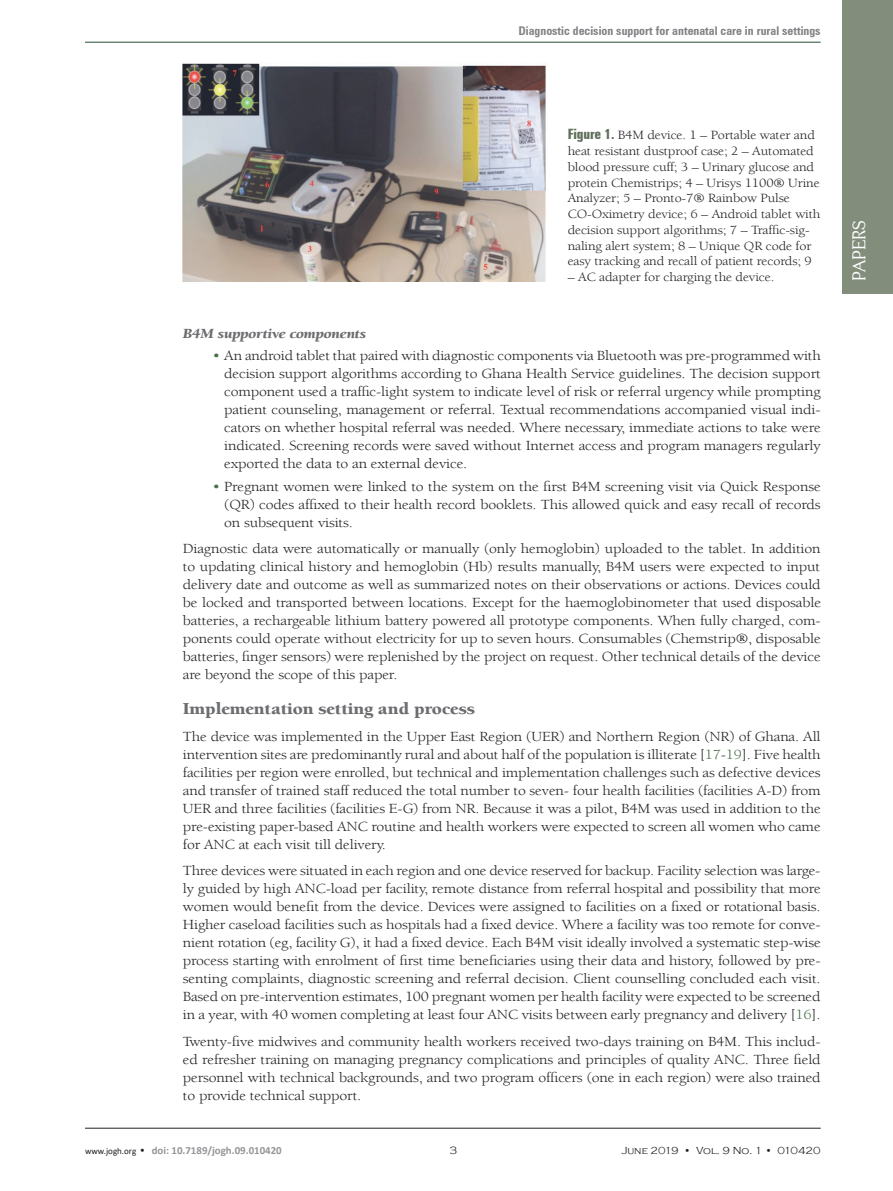
<style>
.page{position:relative;width:893px;height:1191px;background:#fff}
.page>*{position:absolute;margin:0;border:0;box-sizing:border-box;transform-origin:0 0}
.t1{font:18px "Centabel";color:#fff}
.t2{font:900 17.1px "Berkeley Std";letter-spacing:-.01em;color:#6c6d70;scale:1.11 1}
.t3{font:14.25px/18px "Berkeley Std";letter-spacing:-.01em;color:#231f20;text-align:justify;scale:1.11 1}
.t4{font:italic 900 14.25px "Berkeley Std";letter-spacing:-.01em;color:#6c6d70;scale:1.11 1}
.t5{font:12.9px/15.8px "Berkeley Std";letter-spacing:-.01em;color:#231f20;scale:1.11 1}
.t6{font:700 condensed 12px "Zurich BT";color:#808285}
.t7{font:700 10.95px "Calibri";color:#939598}
.t8{font:300 10.95px "Copperplate Gothic";color:#231f20}
.t9{font:300 10.5px "Copperplate Gothic";letter-spacing:-.005em;color:#231f20}
.s1{font-family:"Zurich BT";font-weight:700;font-stretch:extra-condensed;font-size:14.25px;color:#5f6f5b}
.s2{color:#477045}
.s3{font-weight:400;font-size:9px;color:#231f20}
.s4{font-family:"Copperplate Gothic";font-weight:300;color:#231f20}
</style>
<div class="page">
<hr style="left:85px;top:1128px;width:736px;height:1px;background:#231f20">
<hr style="left:85px;top:42px;width:736px;height:1px;background:#244d32">
<div style="left:842px;top:0;width:51px;height:293px;background:#838d7c"></div>
<img style="left:183px;top:63px;width:363px;height:218px">
<p class="t6" style="left:519px;top:23px;width:304px">Diagnostic decision support for antenatal care in rural settings</p>
<p class="t5" style="left:568px;top:128px;width:229px"><span class="s1">Figure 1.</span> B4M device. 1 – Portable water and heat resistant dustproof case; 2 – Automated blood pressure cuff; 3 – Urinary glucose and protein Chemistrips; 4 – Urisys 1100® Urine Analyzer; 5 – Pronto-7® Rainbow Pulse CO-Oximetry device; 6 – Android tablet with decision support algorithms; 7 – Traffic-sig&shy;naling alert system; 8 – Unique QR code for easy tracking and recall of patient records; 9</p>
<p class="t5" style="left:568px;top:269px;width:188px">– AC adapter for charging the device.</p>
<p class="t4" style="left:183px;top:326px;width:167px">B4M supportive components</p>
<p class="t3" style="left:224px;top:347px;width:539px;text-indent:-12px"><span class="s2">•</span> An android tablet that paired with diagnostic components via Bluetooth was pre-programmed with decision support algorithms according to Ghana Health Service guidelines. The decision support component used a traffic-light system to indicate level of risk or referral urgency while prompting patient counseling, management or referral. Textual recommendations accompanied visual indi&shy;cators on whether hospital referral was needed. Where necessary, immediate actions to take were indicated. Screening records were saved without Internet access and program managers regularly exported the data to an external device.</p>
<p class="t3" style="left:224px;top:477px;width:539px;text-indent:-12px"><span class="s2">•</span> Pregnant women were linked to the system on the first B4M screening visit via Quick Response (QR) codes affixed to their health record booklets. This allowed quick and easy recall of records on subsequent visits.</p>
<p class="t3" style="left:183px;top:540px;width:576px">Diagnostic data were automatically or manually (only hemoglobin) uploaded to the tablet. In addition to updating clinical history and hemoglobin (Hb) results manually, B4M users were expected to input delivery date and outcome as well as summarized notes on their observations or actions. Devices could be locked and transported between locations. Except for the haemoglobinometer that used disposable batteries, a rechargeable lithium battery powered all prototype components. When fully charged, com&shy;ponents could operate without electricity for up to seven hours. Consumables (Chemstrip®, disposable batteries, finger sensors) were replenished by the project on request. Other technical details of the device are beyond the scope of this paper.</p>
<p class="t2" style="left:183px;top:700px;width:265px">Implementation setting and process</p>
<p class="t3" style="left:183px;top:727px;width:576px">The device was implemented in the Upper East Region (UER) and Northern Region (NR) of Ghana. All intervention sites are predominantly rural and about half of the population is illiterate [<span class="s2">17</span>-<span class="s2">19</span>]. Five health facilities per region were enrolled, but technical and implementation challenges such as defective devices and transfer of trained staff reduced the total number to seven- four health facilities (facilities A-D) from UER and three facilities (facilities E-G) from NR. Because it was a pilot, B4M was used in addition to the pre-existing paper-based ANC routine and health workers were expected to screen all women who came for ANC at each visit till delivery.</p>
<p class="t3" style="left:183px;top:862px;width:576px">Three devices were situated in each region and one device reserved for backup. Facility selection was large&shy;ly guided by high ANC-load per facility, remote distance from referral hospital and possibility that more women would benefit from the device. Devices were assigned to facilities on a fixed or rotational basis.<br>Higher caseload facilities such as hospitals had a fixed device. Where a facility was too remote for conve&shy;nient rotation (eg, facility G), it had a fixed device. Each B4M visit ideally involved a systematic step-wise process starting with enrolment of first time beneficiaries using their data and history, followed by pre&shy;senting complaints, diagnostic screening and referral decision. Client counselling concluded each visit.<br>Based on pre-intervention estimates, 100 pregnant women per health facility were expected to be screened in a year, with 40 women completing at least four ANC visits between early pregnancy and delivery [<span class="s2">16</span>].</p>
<p class="t3" style="left:183px;top:1032px;width:576px">Twenty-five midwives and community health workers received two-days training on B4M. This includ&shy;ed refresher training on managing pregnancy complications and principles of quality ANC. Three field personnel with technical backgrounds, and two program officers (one in each region) were also trained to provide technical support.</p>
<p class="t7" style="left:85px;top:1142px;width:198px"><span class="s3">www.jogh.org</span> <span class="s4">•</span> doi: 10.7189/jogh.09.010420</p>
<p class="t8" style="left:450px;top:1144px;width:9px">3</p>
<p class="t9" style="left:621px;top:1144px;width:201px">June 2019 • Vol. 9 No. 1 • 010420</p>
<p class="t1" style="left:860px;top:281px;width:103px;rotate:-90deg">VIEWPOINTS</p>
<p class="t1" style="left:849px;top:281px;width:63px;rotate:-90deg">PAPERS</p>
</div>
